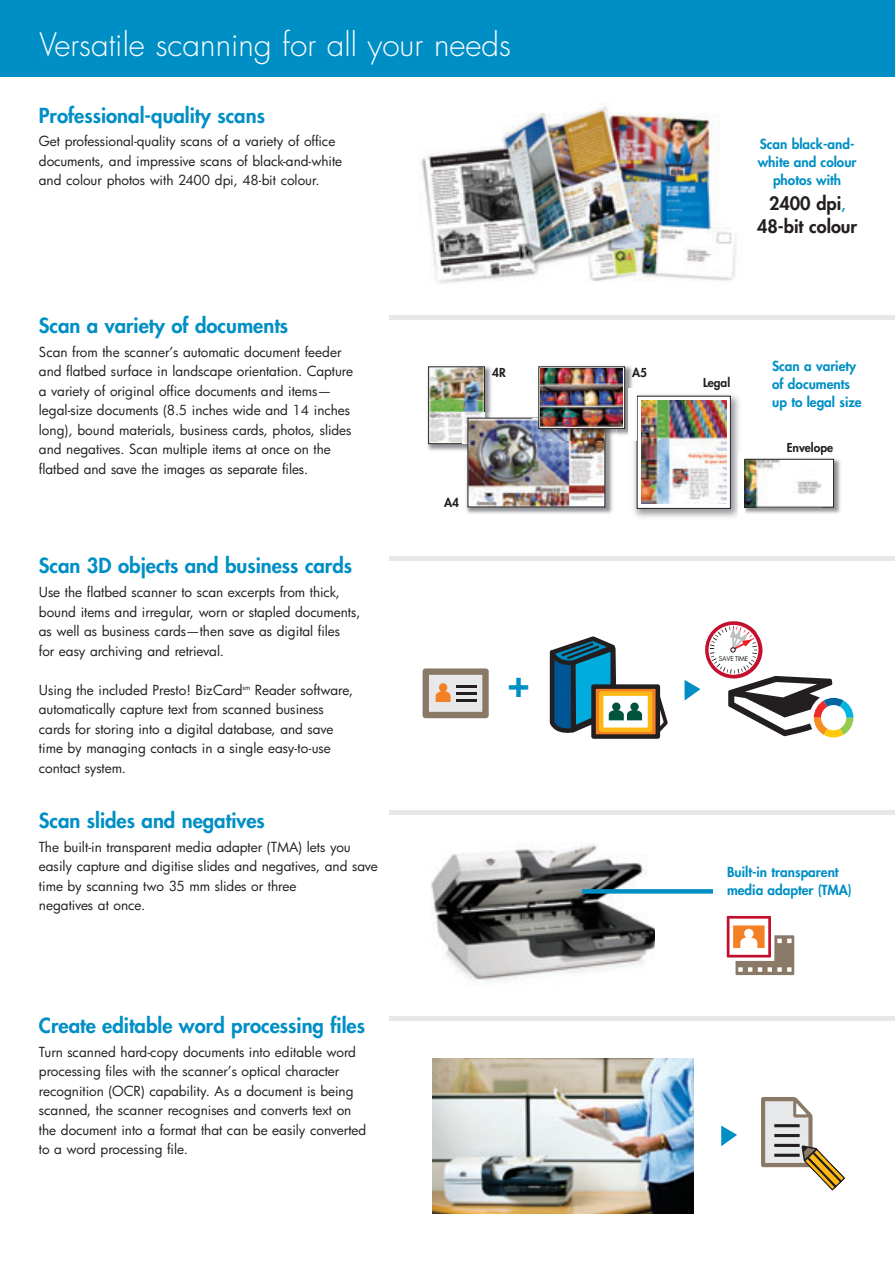
<style>
.page{position:relative;width:895px;height:1264px;background:#fff}
.page>*{position:absolute;margin:0;border:0;box-sizing:border-box;transform-origin:0 0}
.t1{font:800 37.5px "Futura";color:#008fc5}
.t2{font:300 31.5px "Futura";color:#fff}
.t3{font:800 20.25px "Futura";color:#008fc5}
.t4{font:800 18px/22.5px "Futura";color:#231f20;text-align:center}
.t5{font:13.5px/19.5px "Futura";color:#231f20}
.t6{font:800 13.5px/18px "Futura";color:#008fc5}
.t7{font:800 12px "Futura";color:#231f20}
.t8{font:6.45px "Futura";letter-spacing:-.045em;color:#231f20}
.s1{font-size:13.5px;color:#008fc5}
</style>
<div class="page">
<img style="left:421px;top:106px;width:315px;height:178px">
<svg style="left:726px;top:916px;width:67px;height:59px"></svg>
<svg style="left:721px;top:1125px;width:15px;height:21px"></svg>
<div style="left:591px;top:684px;width:68px;height:55px;border:4px solid #231f20"></div>
<div style="left:598px;top:691px;width:54px;height:41px;border:4px solid #fcb814"></div>
<svg style="left:652px;top:692px;width:15px;height:45px"></svg>
<svg style="left:549px;top:636px;width:92px;height:100px"></svg>
<img style="left:431px;top:844px;width:223px;height:138px">
<img style="left:633px;top:395px;width:106px;height:123px">
<div style="left:637px;top:396px;width:93px;height:112px;background:#fff"></div>
<svg style="left:422px;top:668px;width:66px;height:50px;background:#c0b2a5"></svg>
<hr style="left:456px;top:684px;width:21px;height:3px;background:#231f20">
<hr style="left:456px;top:692px;width:21px;height:2px;background:#231f20">
<hr style="left:456px;top:699px;width:21px;height:3px;background:#231f20">
<svg style="left:582px;top:889px;width:130px;height:4px"></svg>
<div style="left:0;top:0;width:18px;height:77px;background:#008fc5"></div>
<div style="left:9px;top:0;width:885px;height:77px;background:#008fc5"></div>
<hr style="left:389px;top:316px;width:505px;height:4px;background:#e7e8e9">
<hr style="left:389px;top:556px;width:505px;height:4px;background:#e7e8e9">
<hr style="left:389px;top:811px;width:505px;height:4px;background:#e7e8e9">
<hr style="left:389px;top:1016px;width:505px;height:4px;background:#e7e8e9">
<img style="left:427px;top:366px;width:65px;height:85px">
<img style="left:430px;top:368px;width:52px;height:74px">
<div style="left:428px;top:366px;width:56px;height:78px;border:1px solid #231f20"></div>
<img style="left:466px;top:417px;width:147px;height:97px">
<img style="left:462px;top:412px;width:34px;height:43px">
<img style="left:462px;top:412px;width:22px;height:31px">
<img style="left:469px;top:420px;width:134px;height:85px">
<img style="left:616px;top:366px;width:17px;height:69px">
<img style="left:628px;top:388px;width:8px;height:52px">
<img style="left:532px;top:415px;width:84px;height:25px">
<img style="left:532px;top:418px;width:72px;height:22px">
<img style="left:540px;top:369px;width:82px;height:58px">
<div style="left:538px;top:366px;width:86px;height:63px;border:1px solid #231f20"></div>
<img style="left:738px;top:453px;width:103px;height:65px">
<div style="left:744px;top:459px;width:89px;height:48px;background:#fff"></div>
<img style="left:746px;top:461px;width:74px;height:44px">
<div style="left:744px;top:459px;width:89px;height:48px;border:1px solid #231f20"></div>
<img style="left:641px;top:400px;width:85px;height:103px">
<svg style="left:684px;top:621px;width:169px;height:116px"></svg>
<svg style="left:761px;top:1097px;width:84px;height:94px"></svg>
<img style="left:432px;top:1058px;width:261px;height:156px">
<h2 class="t2" style="left:39px;top:30px;width:473px">Versatile scanning for all your needs</h2>
<h3 class="t3" style="left:39px;top:105px;width:227px">Professional-quality scans</h3>
<p class="t5" style="left:39px;top:133px;width:305px">Get professional-quality scans of a variety of office documents, and impressive scans of black-and-white and colour photos with 2400 dpi, 48-bit colour.</p>
<h3 class="t3" style="left:39px;top:316px;width:251px">Scan a variety of documents</h3>
<p class="t5" style="left:39px;top:343px;width:315px">Scan from the scanner’s automatic document feeder and flatbed surface in landscape orientation. Capture a variety of original office documents and items— legal-size documents (8.5 inches wide and 14 inches long), bound materials, business cards, photos, slides and negatives. Scan multiple items at once on the flatbed and save the images as separate files.</p>
<h3 class="t3" style="left:39px;top:556px;width:314px">Scan 3D objects and business cards</h3>
<p class="t5" style="left:39px;top:583px;width:323px">Use the flatbed scanner to scan excerpts from thick, bound items and irregular, worn or stapled documents, as well as business cards—then save as digital files<br>for easy archiving and retrieval.</p>
<p class="t5" style="left:39px;top:681px;width:315px">Using the included Presto! BizCard<sup>sm</sup> Reader software, automatically capture text from scanned business cards for storing into a digital database, and save time by managing contacts in a single easy-to-use contact system.</p>
<h3 class="t3" style="left:39px;top:811px;width:227px">Scan slides and negatives</h3>
<p class="t5" style="left:39px;top:838px;width:340px">The built-in transparent media adapter (TMA) lets you easily capture and digitise slides and negatives, and save time by scanning two 35 mm slides or three<br>negatives at once.</p>
<h3 class="t3" style="left:39px;top:1016px;width:327px">Create editable word processing files</h3>
<p class="t5" style="left:39px;top:1043px;width:329px">Turn scanned hard-copy documents into editable word processing files with the scanner’s optical character recognition (OCR) capability. As a document is being scanned, the scanner recognises and converts text on the document into a format that can be easily converted to a word processing file.</p>
<p class="t7" style="left:492px;top:366px;width:15px">4R</p>
<p class="t7" style="left:631px;top:366px;width:17px">A5</p>
<p class="t7" style="left:444px;top:496px;width:17px">A4</p>
<h1 class="t1" style="left:507px;top:665px;width:23px">+</h1>
<p class="t6" style="left:757px;top:136px;width:100px;text-align:center">Scan black-and&shy;white and colour photos with</p>
<h3 class="t4" style="left:756px;top:194px;width:101px">2400 dpi<span class="s1">,<br></span>48-bit colour</h3>
<p class="t7" style="left:702px;top:377px;width:29px">Legal</p>
<p class="t6" style="left:771px;top:358px;width:91px">Scan a variety of documents up to legal size</p>
<p class="t7" style="left:786px;top:441px;width:48px">Envelope</p>
<p class="t8" style="left:718px;top:656px;width:31px">SAVE TIME</p>
<p class="t6" style="left:726px;top:864px;width:126px">Built-in transparent media adapter (TMA)</p>
</div>
